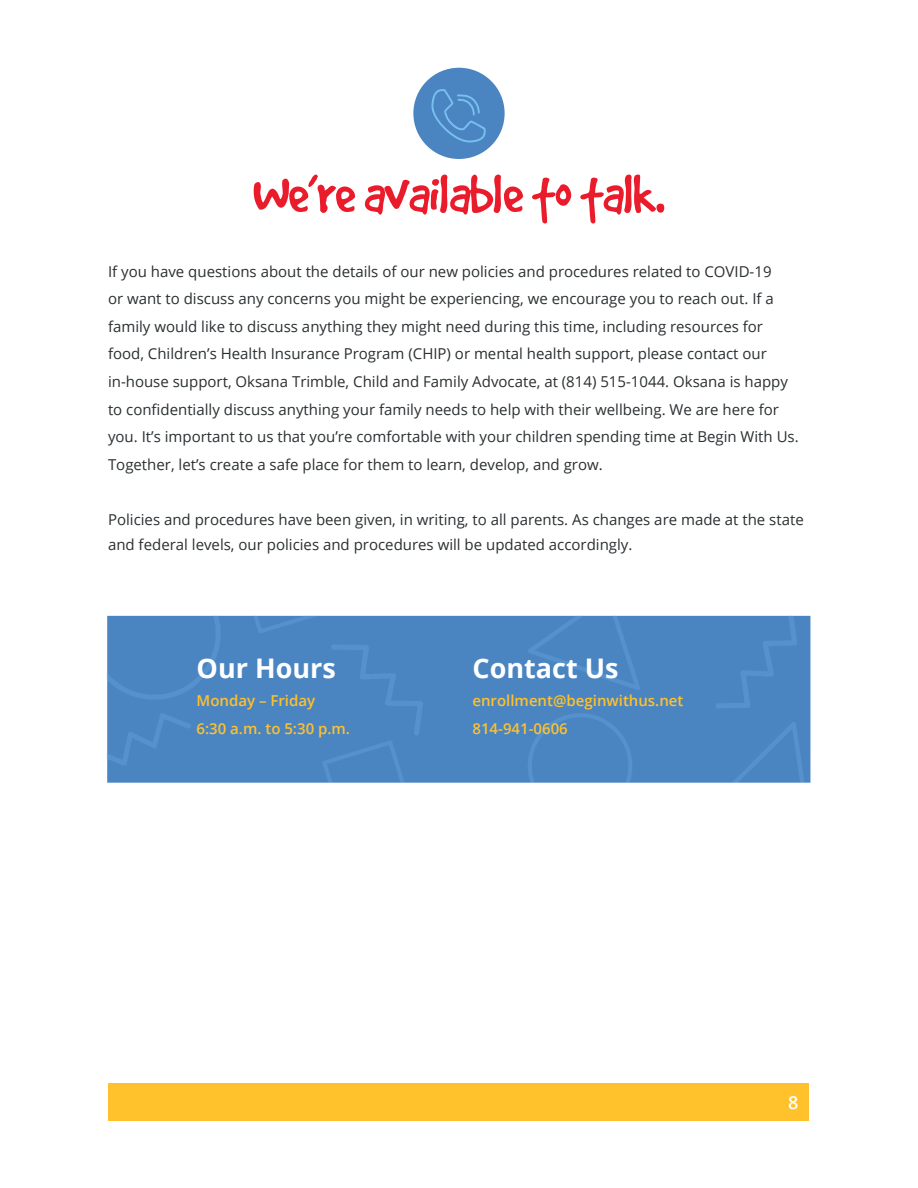
<style>
.page{position:relative;width:918px;height:1188px;background:#fff}
.page>*{position:absolute;margin:0;border:0;box-sizing:border-box;transform-origin:0 0}
.t1{font:60px "Good Dog Plain";letter-spacing:-.02em;color:#ea1c2b}
.t2{font:700 27px "Open Sans";color:#fff}
.t3{font:600 18px "Open Sans";color:#fff}
.t4{font:15px/27.6px "Open Sans";color:#2a2f31}
.t5{font:600 15px "Open Sans";color:#ffc12c}
</style>
<div class="page">
<div style="left:413px;top:68px;width:92px;height:91px;background:#4a85c2;border-radius:50%"></div>
<svg style="left:431px;top:89px;width:55px;height:53px"></svg>
<div style="left:106px;top:615px;width:705px;height:168px;background:#4a85c2"></div>
<div style="left:109px;top:1084px;width:700px;height:37px;background:#ffc12c"></div>
<p class="t1" style="left:253px;top:165px;width:413px">We’re available to talk.</p>
<p class="t4" style="left:108px;top:257px;width:692px">If you have questions about the details of our new policies and procedures related to COVID-19<br>or want to discuss any concerns you might be experiencing, we encourage you to reach out. If a family would like to discuss anything they might need during this time, including resources for food, Children’s Health Insurance Program (CHIP) or mental health support, please contact our in-house support, Oksana Trimble, Child and Family Advocate, at (814) 515-1044. Oksana is happy to confidentially discuss anything your family needs to help with their wellbeing. We are here for you. It’s important to us that you’re comfortable with your children spending time at Begin With Us.<br>Together, let’s create a safe place for them to learn, develop, and grow.</p>
<p class="t4" style="left:108px;top:507px;width:697px;line-height:24.6px">Policies and procedures have been given, in writing, to all parents. As changes are made at the state and federal levels, our policies and procedures will be updated accordingly.</p>
<p class="t2" style="left:197px;top:650px;width:141px">Our Hours</p>
<p class="t5" style="left:197px;top:690px;width:120px">Monday – Friday</p>
<p class="t5" style="left:197px;top:718px;width:155px">6:30 a.m. to 5:30 p.m.</p>
<p class="t2" style="left:472px;top:650px;width:148px">Contact Us</p>
<p class="t5" style="left:472px;top:690px;width:212px">enrollment@beginwithus.net</p>
<p class="t5" style="left:472px;top:718px;width:97px">814-941-0606</p>
<p class="t3" style="left:788px;top:1091px;width:12px">8</p>
</div>
